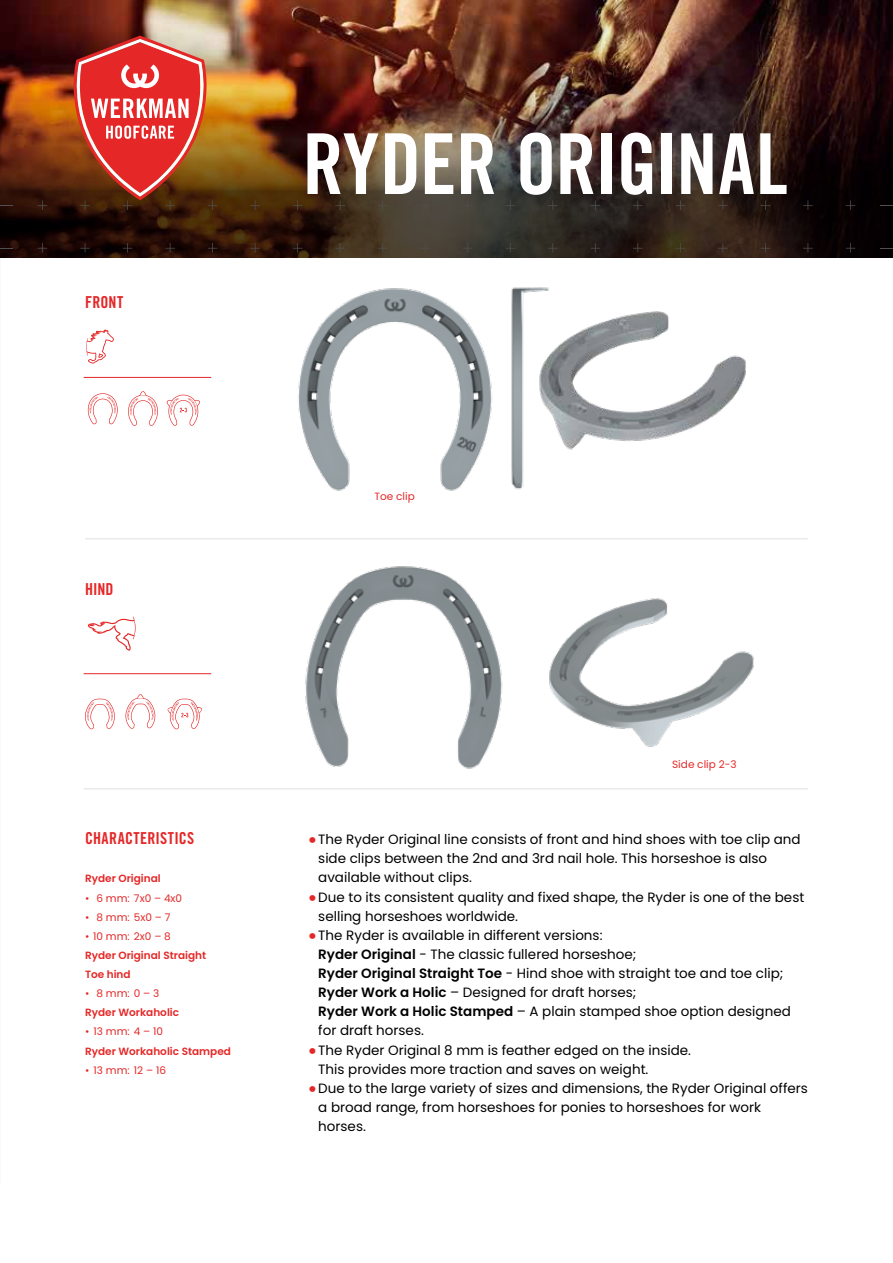
<style>
.page{position:relative;width:893px;height:1263px;background:#fff}
.page>*{position:absolute;margin:0;border:0;box-sizing:border-box;transform-origin:0 0}
.t1{font:84px "Trade Gothic LT Std Bd Cn 20";letter-spacing:-.015em;color:#fff}
.t2{font:16.5px "Trade Gothic LT Std Bd Cn 20";letter-spacing:.015em;color:#e52727}
.t3{font:13.5px/19.2px "Poppins";color:#000}
.t4{font:10.5px "Poppins";color:#e52727}
.t5{font:600 10.5px/19.2px "Poppins";color:#e52727}
.s1{font-weight:600;font-size:21px;color:#e52727}
.s2{font-weight:600}
</style>
<div class="page">
<img style="left:0;top:0;width:893px;height:65px">
<img style="left:511px;top:287px;width:26px;height:203px">
<img style="left:298px;top:288px;width:194px;height:203px">
<img style="left:537px;top:287px;width:209px;height:163px">
<img style="left:305px;top:566px;width:198px;height:203px">
<img style="left:549px;top:598px;width:205px;height:149px">
<svg style="left:86px;top:330px;width:28px;height:34px"></svg>
<hr style="left:84px;top:377px;width:127px;height:1px;background:#e52727">
<hr style="left:84px;top:673px;width:127px;height:1px;background:#e52727">
<hr style="left:84px;top:788px;width:724px;height:1px;background:#eceae9">
<hr style="left:85px;top:538px;width:723px;height:1px;background:#eceae9">
<svg style="left:128px;top:391px;width:30px;height:35px"></svg>
<svg style="left:88px;top:393px;width:30px;height:31px"></svg>
<svg style="left:85px;top:699px;width:30px;height:30px"></svg>
<svg style="left:125px;top:694px;width:30px;height:35px"></svg>
<svg style="left:88px;top:616px;width:48px;height:35px"></svg>
<img style="left:0;top:65px;width:893px;height:192px">
<svg style="left:167px;top:699px;width:35px;height:30px"></svg>
<svg style="left:167px;top:395px;width:33px;height:31px"></svg>
<svg style="left:74px;top:36px;width:143px;height:174px;background:#c15342"></svg>
<p class="t2" style="left:85px;top:292px;width:40px">FRONT</p>
<p class="t2" style="left:85px;top:579px;width:30px">HIND</p>
<p class="t2" style="left:85px;top:828px;width:111px">CHARACTERISTICS</p>
<p class="t5" style="left:85px;top:869px;width:77px">Ryder Original</p>
<p class="t4" style="left:85px;top:892px;width:99px">• 6 mm: 7x0 – 4x0</p>
<p class="t4" style="left:85px;top:911px;width:87px">• 8 mm: 5x0 – 7</p>
<p class="t4" style="left:85px;top:930px;width:87px">• 10 mm: 2x0 – 8</p>
<p class="t5" style="left:85px;top:946px;width:123px">Ryder Original Straight<br>Toe hind</p>
<p class="t4" style="left:85px;top:987px;width:76px">• 8 mm: 0 – 3</p>
<p class="t5" style="left:85px;top:1003px;width:96px">Ryder Workaholic</p>
<p class="t4" style="left:85px;top:1026px;width:80px">• 13 mm: 4 – 10</p>
<p class="t5" style="left:85px;top:1041px;width:147px">Ryder Workaholic Stamped</p>
<p class="t4" style="left:85px;top:1064px;width:83px">• 13 mm: 12 – 16</p>
<h1 class="t1" style="left:303px;top:113px;width:487px">RYDER ORIGINAL</h1>
<p class="t4" style="left:374px;top:490px;width:42px">Toe clip</p>
<p class="t4" style="left:672px;top:758px;width:66px">Side clip 2-3</p>
<p class="t3" style="left:318px;top:830px;width:484px;text-indent:-11px"><span class="s1">•</span>The Ryder Original line consists of front and hind shoes with toe clip and side clips between the 2nd and 3rd nail hole. This horseshoe is also available without clips.</p>
<p class="t3" style="left:318px;top:887px;width:487px;text-indent:-11px"><span class="s1">•</span>Due to its consistent quality and fixed shape, the Ryder is one of the best selling horseshoes worldwide.</p>
<p class="t3" style="left:318px;top:925px;width:474px;text-indent:-11px"><span class="s1">•</span>The Ryder is available in different versions:<br><span class="s2">Ryder Original</span> - The classic fullered horseshoe;<br><span class="s2">Ryder Original Straight Toe</span> - Hind shoe with straight toe and toe clip; <span class="s2">Ryder Work a Holic</span> – Designed for draft horses;<br><span class="s2">Ryder Work a Holic Stamped</span> – A plain stamped shoe option designed for draft horses.</p>
<p class="t3" style="left:318px;top:1040px;width:374px;text-indent:-11px"><span class="s1">•</span>The Ryder Original 8 mm is feather edged on the inside.<br>This provides more traction and saves on weight.</p>
<p class="t3" style="left:318px;top:1078px;width:491px;text-indent:-11px"><span class="s1">•</span>Due to the large variety of sizes and dimensions, the Ryder Original offers a broad range, from horseshoes for ponies to horseshoes for work horses.</p>
</div>
